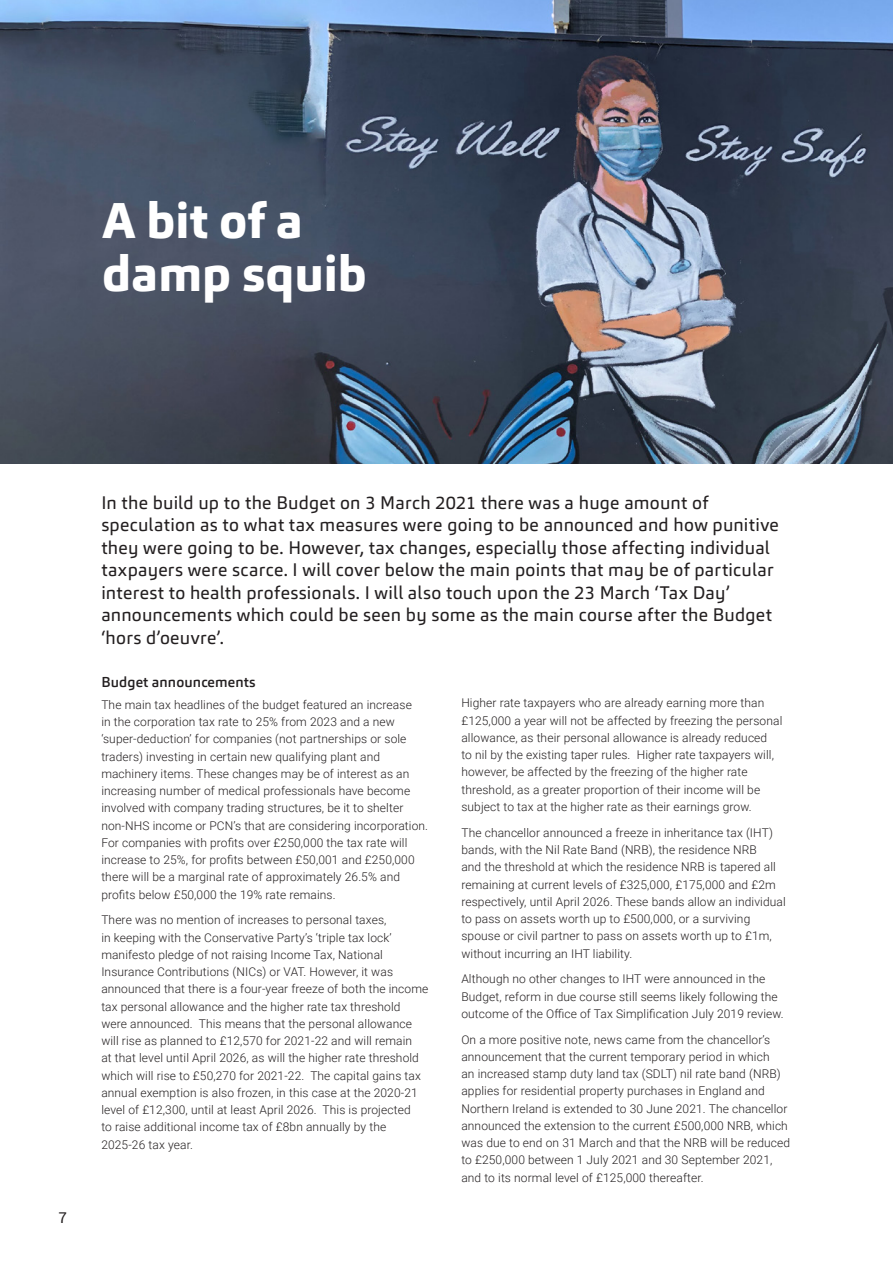
<style>
.page{position:relative;width:893px;height:1263px;background:#fff}
.page>*{position:absolute;margin:0;border:0;box-sizing:border-box;transform-origin:0 0}
.t1{font:800 49.5px/52.5px "Carnac";color:#fff}
.t2{font:18px/22.5px "Carnac";letter-spacing:.015em;color:#231f20}
.t3{font:15px "Roboto";color:#231f20}
.BODY_COPY{font:500 14.25px "Carnac";letter-spacing:.01em;color:#231f20}
.BODY_COPY-2{font:300 12px/17.2px "Roboto";letter-spacing:.01em;color:#231f20}
</style>
<div class="page">
<img style="left:0;top:0;width:893px;height:463px">
<p class="t1" style="left:102px;top:195px;width:266px">A bit of a damp squib</p>
<p class="t3" style="left:59px;top:1207px;width:10px">7</p>
<p class="t2" style="left:101px;top:491px;width:679px">In the build up to the Budget on 3 March 2021 there was a huge amount of speculation as to what tax measures were going to be announced and how punitive they were going to be. However, tax changes, especially those affecting individual taxpayers were scarce. I will cover below the main points that may be of particular interest to health professionals. I will also touch upon the 23 March ‘Tax Day’ announcements which could be seen by some as the main course after the Budget ‘hors d’oeuvre’.</p>
<p class="BODY_COPY" style="left:101px;top:673px;width:156px">Budget announcements</p>
<p class="BODY_COPY-2" style="left:101px;top:695px;width:328px">The main tax headlines of the budget featured an increase<br>in the corporation tax rate to 25% from 2023 and a new ‘super-deduction’ for companies (not partnerships or sole traders) investing in certain new qualifying plant and machinery items. These changes may be of interest as an increasing number of medical professionals have become involved with company trading structures, be it to shelter non-NHS income or PCN’s that are considering incorporation.<br>For companies with profits over £250,000 the tax rate will increase to 25%, for profits between £50,001 and £250,000 there will be a marginal rate of approximately 26.5% and profits below £50,000 the 19% rate remains.</p>
<p class="BODY_COPY-2" style="left:101px;top:911px;width:329px">There was no mention of increases to personal taxes,<br>in keeping with the Conservative Party’s ‘triple tax lock’ manifesto pledge of not raising Income Tax, National Insurance Contributions (NICs) or VAT. However, it was announced that there is a four-year freeze of both the income tax personal allowance and the higher rate tax threshold were announced. This means that the personal allowance will rise as planned to £12,570 for 2021-22 and will remain<br>at that level until April 2026, as will the higher rate threshold which will rise to £50,270 for 2021-22. The capital gains tax annual exemption is also frozen, in this case at the 2020-21 level of £12,300, until at least April 2026. This is projected<br>to raise additional income tax of £8bn annually by the 2025-26 tax year.</p>
<p class="BODY_COPY-2" style="left:461px;top:694px;width:322px">Higher rate taxpayers who are already earning more than £125,000 a year will not be affected by freezing the personal allowance, as their personal allowance is already reduced<br>to nil by the existing taper rules. Higher rate taxpayers will, however, be affected by the freezing of the higher rate threshold, as a greater proportion of their income will be subject to tax at the higher rate as their earnings grow.</p>
<p class="BODY_COPY-2" style="left:461px;top:823px;width:326px">The chancellor announced a freeze in inheritance tax (IHT) bands, with the Nil Rate Band (NRB), the residence NRB<br>and the threshold at which the residence NRB is tapered all remaining at current levels of £325,000, £175,000 and £2m respectively, until April 2026. These bands allow an individual to pass on assets worth up to £500,000, or a surviving spouse or civil partner to pass on assets worth up to £1m, without incurring an IHT liability.</p>
<p class="BODY_COPY-2" style="left:461px;top:970px;width:324px">Although no other changes to IHT were announced in the<br>Budget, reform in due course still seems likely following the outcome of the Office of Tax Simplification July 2019 review.</p>
<p class="BODY_COPY-2" style="left:461px;top:1030px;width:330px">On a more positive note, news came from the chancellor’s announcement that the current temporary period in which<br>an increased stamp duty land tax (SDLT) nil rate band (NRB) applies for residential property purchases in England and Northern Ireland is extended to 30 June 2021. The chancellor announced the extension to the current £500,000 NRB, which was due to end on 31 March and that the NRB will be reduced to £250,000 between 1 July 2021 and 30 September 2021, and to its normal level of £125,000 thereafter.</p>
</div>
